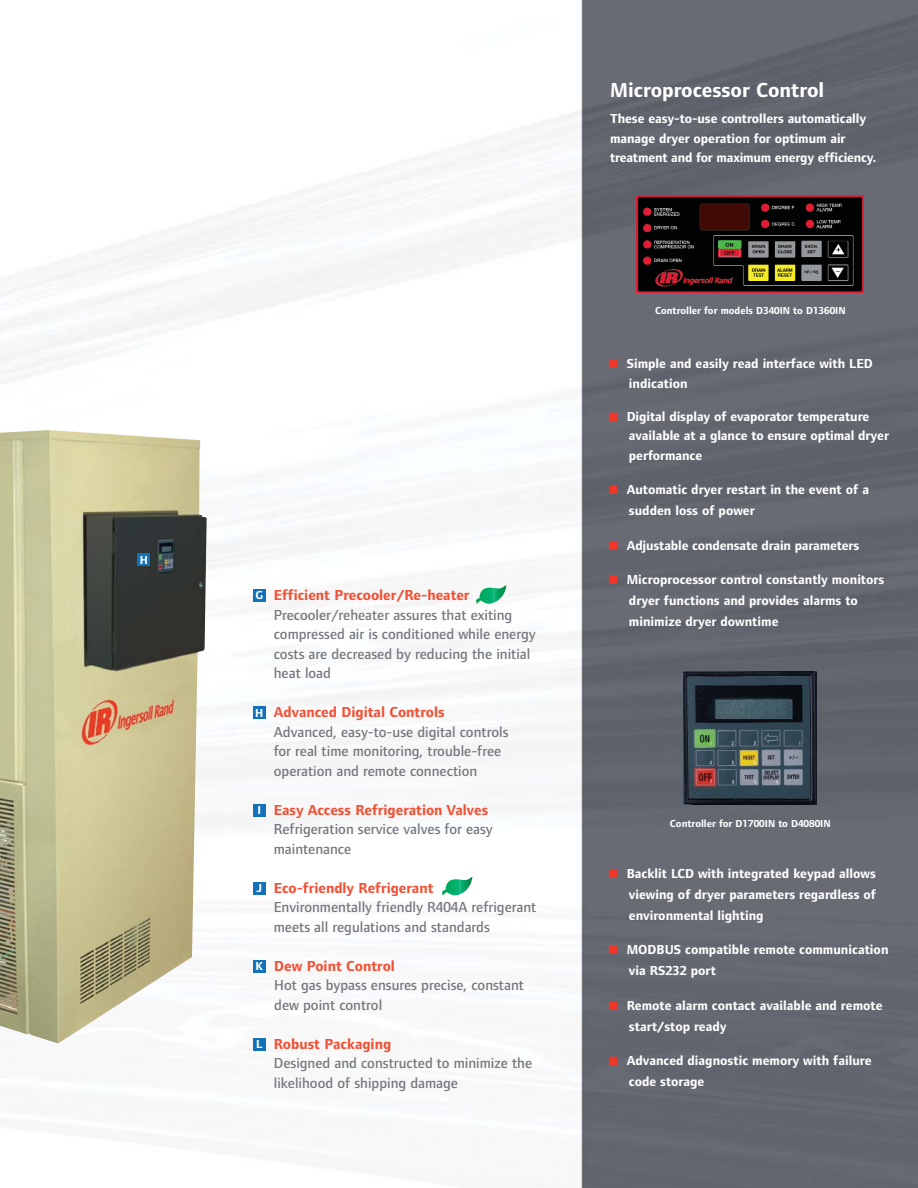
<style>
.page{position:relative;width:918px;height:1188px;background:#fff}
.page>*{position:absolute;margin:0;border:0;box-sizing:border-box;transform-origin:0 0}
.t1{font:700 21px "Foundry Form Sans";color:#fff}
.t2{font:500 15px/19.5px "Foundry Form Sans";color:#74767e}
.t3{font:700 15px "Foundry Form Sans";color:#f05237}
.t4{font:700 13.5px/21px "Foundry Form Sans";color:#fff}
.t5{font:700 12px "Foundry Form Sans";color:#fff}
.t6{font:700 10.5px "Foundry Form Sans";color:#fff}
.s1{color:#ef3829}
</style>
<div class="page">
<img style="left:0;top:0;width:918px;height:1188px">
<img style="left:0;top:430px;width:207px;height:613px">
<svg style="left:442px;top:877px;width:30px;height:21px"></svg>
<svg style="left:476px;top:585px;width:30px;height:21px"></svg>
<img style="left:637px;top:195px;width:227px;height:98px">
<img style="left:684px;top:671px;width:133px;height:133px">
<div style="left:253px;top:589px;width:12px;height:13px;background:#1371b9"></div>
<div style="left:253px;top:706px;width:12px;height:13px;background:#1371b9"></div>
<div style="left:253px;top:804px;width:12px;height:13px;background:#1371b9"></div>
<div style="left:253px;top:882px;width:12px;height:13px;background:#1371b9"></div>
<div style="left:253px;top:960px;width:12px;height:13px;background:#1371b9"></div>
<div style="left:138px;top:553px;width:12px;height:13px;background:#1371b9"></div>
<div style="left:253px;top:1038px;width:12px;height:13px;background:#1371b9"></div>
<p class="t5" style="left:140px;top:555px;width:10px">H</p>
<p class="t5" style="left:255px;top:590px;width:9px">G</p>
<p class="t5" style="left:255px;top:708px;width:10px">H</p>
<p class="t5" style="left:257px;top:806px;width:5px">I</p>
<p class="t5" style="left:256px;top:884px;width:7px">J</p>
<p class="t5" style="left:255px;top:962px;width:9px">K</p>
<p class="t5" style="left:256px;top:1040px;width:8px">L</p>
<p class="t3" style="left:274px;top:589px;width:197px">Efficient Precooler/Re-heater</p>
<p class="t2" style="left:274px;top:606px;width:263px">Precooler/reheater assures that exiting compressed air is conditioned while energy costs are decreased by reducing the initial heat load</p>
<p class="t3" style="left:274px;top:706px;width:172px">Advanced Digital Controls</p>
<p class="t2" style="left:274px;top:723px;width:236px">Advanced, easy-to-use digital controls for real time monitoring, trouble-free operation and remote connection</p>
<p class="t3" style="left:274px;top:804px;width:216px">Easy Access Refrigeration Valves</p>
<p class="t2" style="left:274px;top:821px;width:221px">Refrigeration service valves for easy maintenance</p>
<p class="t3" style="left:274px;top:882px;width:161px">Eco-friendly Refrigerant</p>
<p class="t2" style="left:274px;top:899px;width:264px">Environmentally friendly R404A refrigerant meets all regulations and standards</p>
<p class="t3" style="left:274px;top:960px;width:122px">Dew Point Control</p>
<p class="t2" style="left:274px;top:977px;width:251px">Hot gas bypass ensures precise, constant dew point control</p>
<p class="t3" style="left:274px;top:1038px;width:119px">Robust Packaging</p>
<p class="t2" style="left:274px;top:1055px;width:260px">Designed and constructed to minimize the likelihood of shipping damage</p>
<h1 class="t1" style="left:610px;top:82px;width:216px">Microprocessor Control</h1>
<p class="t4" style="left:610px;top:110px;width:268px;line-height:19.5px">These easy-to-use controllers automatically manage dryer operation for optimum air treatment and for maximum energy efficiency.</p>
<p class="t6" style="left:655px;top:307px;width:192px">Controller for models D340IN to D1360IN</p>
<p class="t4" style="left:629px;top:355px;width:245px;line-height:19.5px;text-indent:-20px"><span class="s1">■</span> Simple and easily read interface with LED indication</p>
<p class="t4" style="left:629px;top:408px;width:262px;line-height:19.5px;text-indent:-20px"><span class="s1">■</span> Digital display of evaporator temperature available at a glance to ensure optimal dryer performance</p>
<p class="t4" style="left:629px;top:481px;width:242px;text-indent:-20px"><span class="s1">■</span> Automatic dryer restart in the event of a sudden loss of power</p>
<p class="t4" style="left:609px;top:536px;width:252px"><span class="s1">■</span> Adjustable condensate drain parameters</p>
<p class="t4" style="left:629px;top:571px;width:257px;text-indent:-20px"><span class="s1">■</span> Microprocessor control constantly monitors dryer functions and provides alarms to minimize dryer downtime</p>
<p class="t6" style="left:670px;top:819px;width:162px">Controller for D1700IN to D4080IN</p>
<p class="t4" style="left:629px;top:864px;width:249px;text-align:justify;text-indent:-20px"><span class="s1">■</span> Backlit LCD with integrated keypad allows viewing of dryer parameters regardless of environmental lighting</p>
<p class="t4" style="left:629px;top:940px;width:261px;text-indent:-20px"><span class="s1">■</span> MODBUS compatible remote communication via RS232 port</p>
<p class="t4" style="left:629px;top:996px;width:255px;text-indent:-20px"><span class="s1">■</span> Remote alarm contact available and remote start/stop ready</p>
<p class="t4" style="left:629px;top:1051px;width:244px;text-indent:-20px"><span class="s1">■</span> Advanced diagnostic memory with failure code storage</p>
</div>
